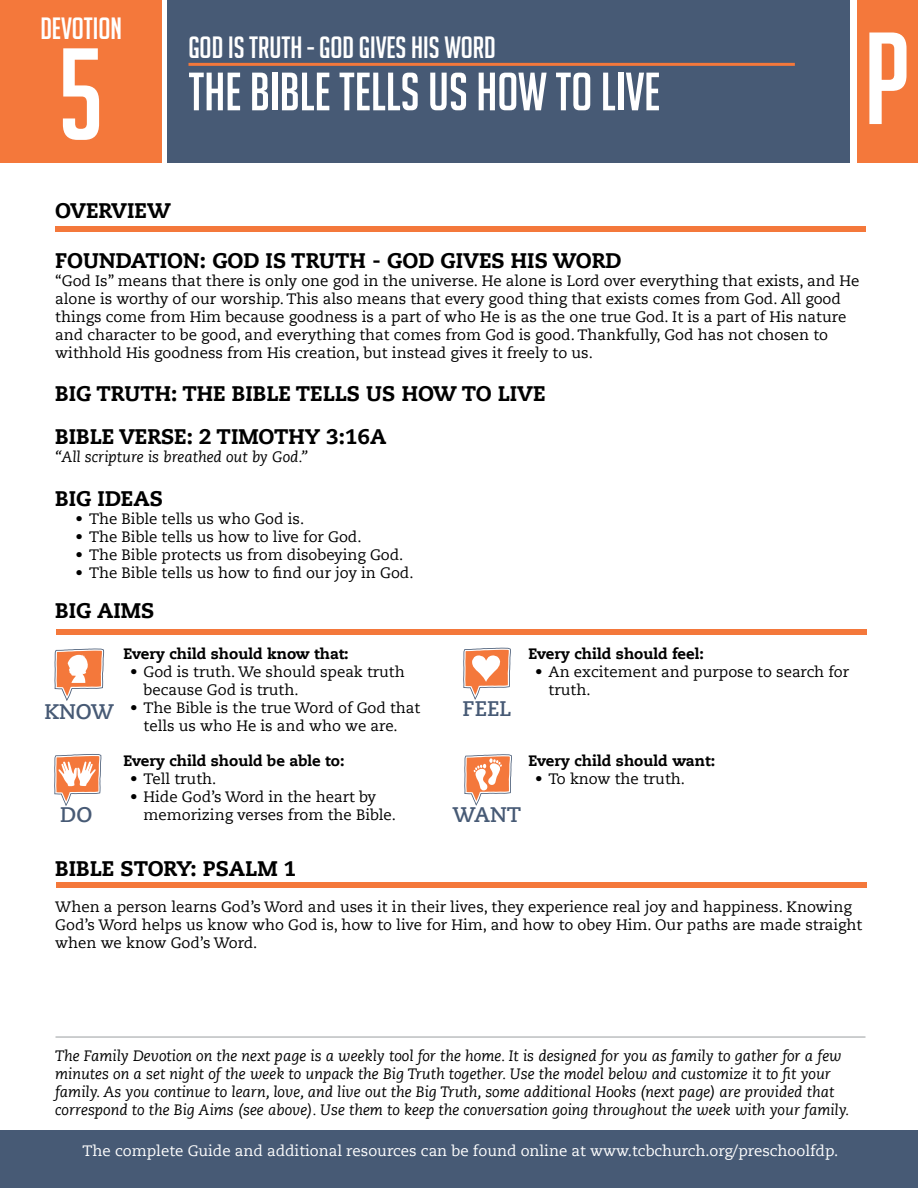
<style>
.page{position:relative;width:918px;height:1188px;background:#fff}
.page>*{position:absolute;margin:0;border:0;box-sizing:border-box;transform-origin:0 0}
.t1{font:127.5px "Big Noodle Titling";color:#fff}
.t2{font:52.5px "Big Noodle Titling";color:#fff}
.t3{font:30px "Big Noodle Titling";color:#fff}
.t4{font:800 21px/43.2px "Caecilia LT Std";color:#000}
.t5{font:700 21px "Caecilia LT Std";color:#475a75}
.t6{font:15px/18px "Caecilia LT Std";color:#000}
.t7{font:italic 15px/18px "Caecilia LT Std";color:#000}
.t8{font:800 15px "Caecilia LT Std";color:#000}
.t9{font:15px "Caecilia LT Std";color:#fff}
</style>
<div class="page">
<div style="left:168px;top:0;width:682px;height:162px;background:#475a75"></div>
<div style="left:0;top:0;width:162px;height:162px;background:#f4783b"></div>
<hr style="left:189px;top:63px;width:606px;height:3px;background:#f4783b">
<div style="left:857px;top:0;width:61px;height:162px;background:#f4783b"></div>
<div style="left:0;top:1130px;width:918px;height:58px;background:#475a75"></div>
<div style="left:55px;top:226px;width:811px;height:6px;background:#f4783b"></div>
<hr style="left:56px;top:1036px;width:810px;height:2px;background:#bcbec0">
<div style="left:57px;top:629px;width:810px;height:5px;background:#f4783b"></div>
<div style="left:57px;top:883px;width:810px;height:5px;background:#f4783b"></div>
<svg style="left:55px;top:649px;width:49px;height:52px"></svg>
<svg style="left:463px;top:648px;width:48px;height:52px"></svg>
<svg style="left:54px;top:754px;width:47px;height:52px"></svg>
<svg style="left:464px;top:754px;width:48px;height:52px"></svg>
<h3 class="t3" style="left:40px;top:12px;width:83px">DEVOTION</h3>
<h1 class="t1" style="left:58px;top:26px;width:48px">5</h1>
<h3 class="t3" style="left:189px;top:31px;width:309px">GOD IS TRUTH - GOD GIVES HIS WORD</h3>
<h2 class="t2" style="left:189px;top:63px;width:473px">THE BIBLE TELLS US HOW TO LIVE</h2>
<h1 class="t1" style="left:864px;top:10px;width:48px">P</h1>
<h3 class="t4" style="left:55px;top:189px;width:117px">OVERVIEW</h3>
<h3 class="t4" style="left:55px;top:239px;width:568px">FOUNDATION: GOD IS TRUTH - GOD GIVES HIS WORD</h3>
<p class="t6" style="left:55px;top:272px;width:806px">“God Is” means that there is only one god in the universe. He alone is Lord over everything that exists, and He alone is worthy of our worship. This also means that every good thing that exists comes from God. All good things come from Him because goodness is a part of who He is as the one true God. It is a part of His nature and character to be good, and everything that comes from God is good. Thankfully, God has not chosen to withhold His goodness from His creation, but instead gives it freely to us.</p>
<h3 class="t4" style="left:55px;top:372px;width:492px">BIG TRUTH: THE BIBLE TELLS US HOW TO LIVE<br>BIBLE VERSE: 2 TIMOTHY 3:16A</h3>
<p class="t7" style="left:55px;top:449px;width:254px">“All scripture is breathed out by God.”</p>
<h3 class="t4" style="left:55px;top:477px;width:109px">BIG IDEAS</h3>
<p class="t6" style="left:76px;top:510px;width:230px">• The Bible tells us who God is.</p>
<p class="t6" style="left:76px;top:528px;width:288px">• The Bible tells us how to live for God.</p>
<p class="t6" style="left:76px;top:546px;width:329px">• The Bible protects us from disobeying God.</p>
<p class="t6" style="left:76px;top:564px;width:340px">• The Bible tells us how to find our joy in God.</p>
<h3 class="t4" style="left:55px;top:589px;width:101px">BIG AIMS</h3>
<p class="t8" style="left:123px;top:644px;width:227px">Every child should know that:</p>
<p class="t6" style="left:144px;top:663px;width:263px;text-indent:-14px">• God is truth. We should speak truth because God is truth.</p>
<p class="t6" style="left:144px;top:699px;width:278px;text-indent:-14px">• The Bible is the true Word of God that tells us who He is and who we are.</p>
<h3 class="t5" style="left:44px;top:699px;width:71px">KNOW</h3>
<h3 class="t5" style="left:463px;top:696px;width:51px">FEEL</h3>
<p class="t8" style="left:528px;top:644px;width:177px">Every child should feel:</p>
<p class="t6" style="left:549px;top:663px;width:302px;text-indent:-14px">• An excitement and purpose to search for truth.</p>
<p class="t8" style="left:123px;top:751px;width:223px">Every child should be able to:</p>
<p class="t6" style="left:130px;top:770px;width:88px">• Tell truth.</p>
<p class="t6" style="left:144px;top:788px;width:254px;text-indent:-14px">• Hide God’s Word in the heart by memorizing verses from the Bible.</p>
<p class="t8" style="left:528px;top:752px;width:188px">Every child should want:</p>
<p class="t6" style="left:535px;top:770px;width:151px">• To know the truth.</p>
<h3 class="t5" style="left:60px;top:803px;width:34px">DO</h3>
<h3 class="t5" style="left:453px;top:802px;width:70px">WANT</h3>
<h3 class="t4" style="left:55px;top:847px;width:242px">BIBLE STORY: PSALM 1</h3>
<p class="t6" style="left:55px;top:898px;width:809px">When a person learns God’s Word and uses it in their lives, they experience real joy and happiness. Knowing<br>God’s Word helps us know who God is, how to live for Him, and how to obey Him. Our paths are made straight when we know God’s Word.</p>
<p class="t7" style="left:55px;top:1048px;width:796px">The Family Devotion on the next page is a weekly tool for the home. It is designed for you as family to gather for a few minutes on a set night of the week to unpack the Big Truth together. Use the model below and customize it to fit your family. As you continue to learn, love, and live out the Big Truth, some additional Hooks (next page) are provided that correspond to the Big Aims (see above). Use them to keep the conversation going throughout the week with your family.</p>
<p class="t9" style="left:83px;top:1142px;width:757px">The complete Guide and additional resources can be found online at www.tcbchurch.org/preschoolfdp.</p>
</div>
